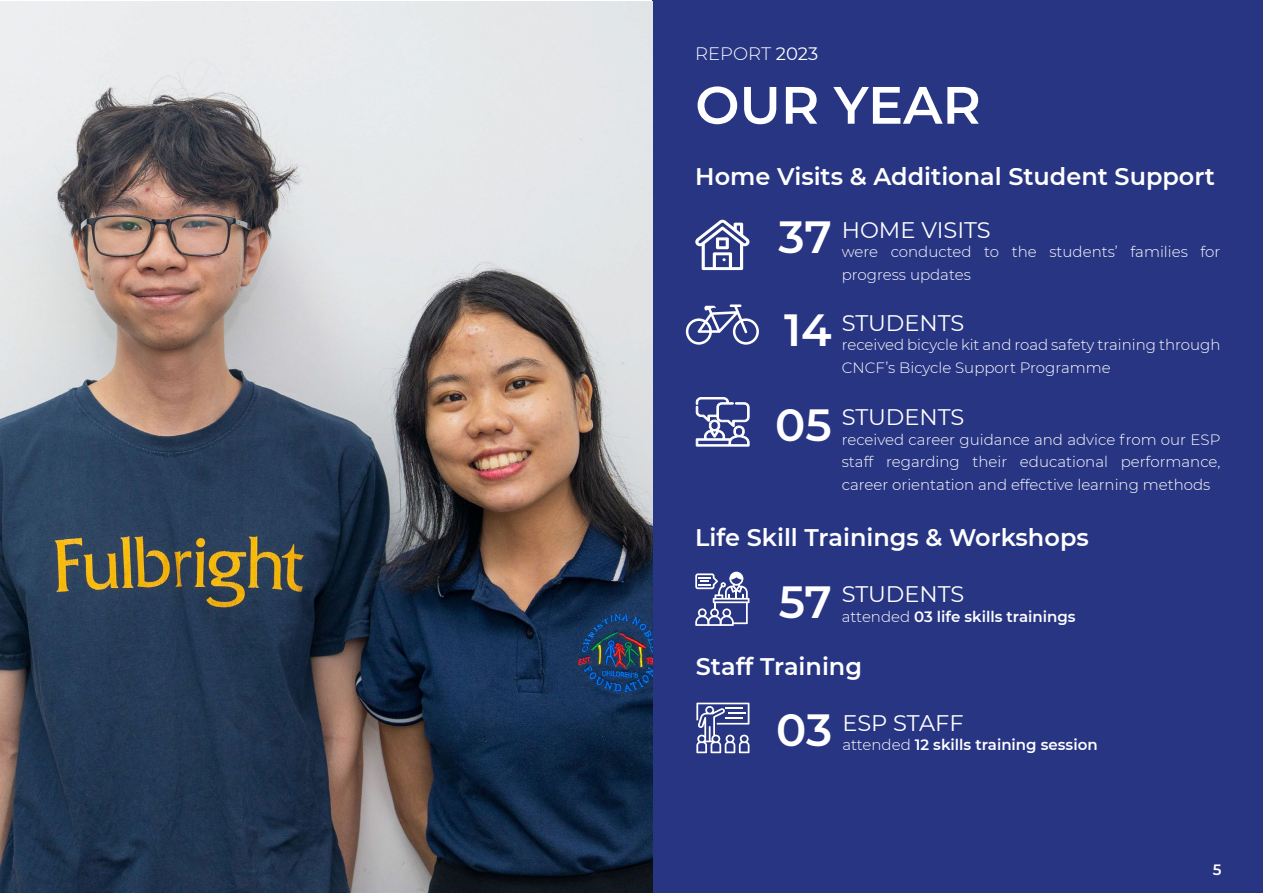
<style>
.page{position:relative;width:1263px;height:893px;background:#fff}
.page>*{position:absolute;margin:0;border:0;box-sizing:border-box;transform-origin:0 0}
.t1{font:600 52.5px "Montserrat";color:#fff}
.t2{font:600 45px/94.3px "Montserrat";letter-spacing:-.01em;color:#fff}
.t3{font:600 24px "Montserrat";color:#fff}
.t4{font:22.5px "Montserrat";color:#fff}
.t5{font:300 18px "Montserrat";color:#fff}
.t6{font:300 15px/22.5px "Montserrat";color:#fff}
.t7{font:600 15px "Montserrat";color:#fff}
.s1{font-weight:400}
.s2{font-weight:300}
</style>
<div class="page">
<div style="left:653px;top:0;width:610px;height:893px;background:#283583"></div>
<svg style="left:695px;top:219px;width:54px;height:51px"></svg>
<svg style="left:695px;top:397px;width:55px;height:50px"></svg>
<svg style="left:686px;top:304px;width:73px;height:41px"></svg>
<svg style="left:695px;top:572px;width:54px;height:54px"></svg>
<svg style="left:696px;top:703px;width:53px;height:50px"></svg>
<img style="left:0;top:1px;width:653px;height:892px">
<p class="t5" style="left:695px;top:41px;width:124px">REPORT <span class="s1">2023</span></p>
<h1 class="t1" style="left:695px;top:68px;width:287px">OUR YEAR</h1>
<h3 class="t3" style="left:695px;top:160px;width:521px">Home Visits &amp; Additional Student Support</h3>
<h2 class="t2" style="left:779px;top:188px;width:55px">37</h2>
<h3 class="t4" style="left:842px;top:214px;width:150px">HOME VISITS</h3>
<p class="t6" style="left:842px;top:240px;width:380px">were conducted to the students’ families for progress updates</p>
<h2 class="t2" style="left:775px;top:281px;width:58px">14<br>05</h2>
<h3 class="t4" style="left:842px;top:307px;width:124px">STUDENTS</h3>
<p class="t6" style="left:842px;top:333px;width:380px">received bicycle kit and road safety training through<br>CNCF’s Bicycle Support Programme</p>
<h3 class="t4" style="left:842px;top:402px;width:124px">STUDENTS</h3>
<p class="t6" style="left:842px;top:428px;width:380px;text-align:justify">received career guidance and advice from our ESP staff regarding their educational performance, career orientation and effective learning methods</p>
<h3 class="t3" style="left:695px;top:521px;width:395px">Life Skill Trainings &amp; Workshops</h3>
<h2 class="t2" style="left:779px;top:552px;width:55px">57</h2>
<h3 class="t4" style="left:842px;top:578px;width:124px">STUDENTS</h3>
<p class="t7" style="left:842px;top:606px;width:235px"><span class="s2">attended</span> 03 life skills trainings</p>
<h3 class="t3" style="left:696px;top:649px;width:168px">Staff Training</h3>
<h2 class="t2" style="left:776px;top:681px;width:58px">03</h2>
<h3 class="t4" style="left:842px;top:707px;width:123px">ESP STAFF</h3>
<p class="t7" style="left:842px;top:734px;width:257px"><span class="s2">attended</span> 12 skills training session</p>
<p class="t7" style="left:1213px;top:859px;width:10px">5</p>
</div>
